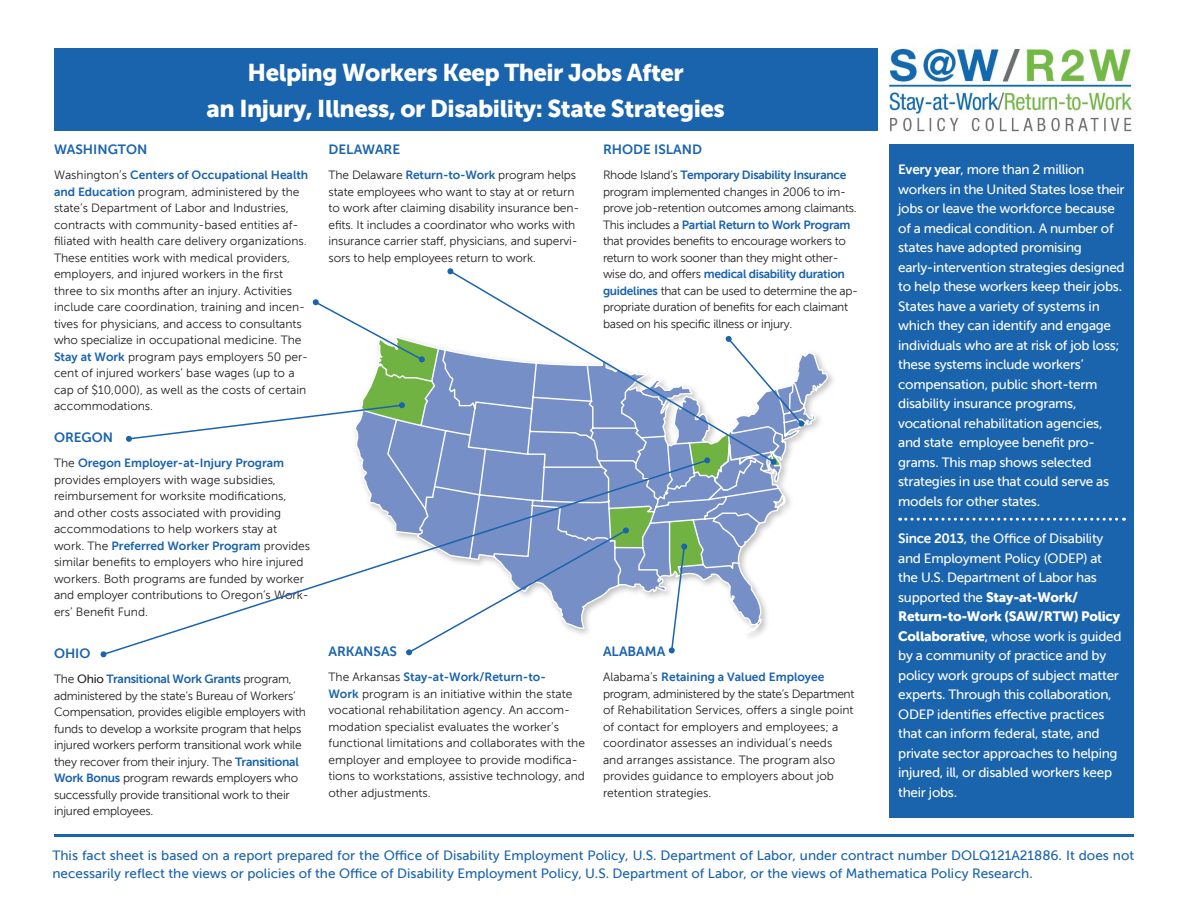
<style>
.page{position:relative;width:1188px;height:918px;background:#fff}
.page>*{position:absolute;margin:0;border:0;box-sizing:border-box;transform-origin:0 0}
.t1{font:24px/36px "Museo Sans 900";letter-spacing:-.02em;color:#fff;text-align:center}
.t2{font:13.5px/19.5px "Museo Sans 500";letter-spacing:-.02em;color:#fff}
.t3{font:13.5px/18px "Museo Sans 500";color:#1a63ad}
.state{font:13.5px "Museo Sans 700";color:#1a63ad}
.t4{font:12px/16.5px "Museo Sans 300";color:#231f20}
.t5{font:12px/16.5px "Museo Sans 300";letter-spacing:-.025em;color:#231f20}
.t6{font:12px/16.5px "Museo Sans 300";letter-spacing:-.02em;color:#231f20}
.s1{font-family:"Museo Sans 700";color:#1a63ad}
.s2{font-family:"Museo Sans 500"}
.s3{font-family:"Museo Sans 700"}
.s4{font-family:"Museo Sans 900"}
</style>
<div class="page">
<div style="left:54px;top:49px;width:824px;height:82px;background:#1a63ad"></div>
<hr style="left:54px;top:834px;width:1080px;height:3px;background:#1a63ad">
<svg style="left:101px;top:651px;width:6px;height:6px"></svg>
<svg style="left:447px;top:268px;width:6px;height:6px"></svg>
<div style="left:889px;top:144px;width:245px;height:673px;background:#1a63ad"></div>
<svg style="left:126px;top:299px;width:702px;height:356px"></svg>
<img style="left:890px;top:45px;width:245px;height:87px">
<p class="t1" style="left:207px;top:54px;width:520px">Helping Workers Keep Their Jobs After<br>an Injury, Illness, or Disability: State Strategies</p>
<p class="state" style="left:54px;top:141px;width:95px">WASHINGTON</p>
<p class="t4" style="left:54px;top:167px;width:256px">Washington’s <span class="s1">Centers of Occupational Health and Education</span> program, administered by the state’s Department of Labor and Industries, contracts with community-based entities af&shy;filiated with health care delivery organizations.<br>These entities work with medical providers, employers, and injured workers in the first three to six months after an injury. Activities include care coordination, training and incen&shy;tives for physicians, and access to consultants who specialize in occupational medicine. The <span class="s1">Stay at Work</span> program pays employers 50 per&shy;cent of injured workers’ base wages (up to a cap of $10,000), as well as the costs of certain accommodations.</p>
<p class="state" style="left:54px;top:429px;width:61px">OREGON</p>
<p class="t4" style="left:54px;top:455px;width:258px">The <span class="s1">Oregon Employer-at-Injury Program </span>provides employers with wage subsidies, reimbursement for worksite modifications,<br>and other costs associated with providing accommodations to help workers stay at work. The <span class="s1">Preferred Worker Program</span> provides similar benefits to employers who hire injured workers. Both programs are funded by worker and employer contributions to Oregon’s Work&shy;ers’ Benefit Fund.</p>
<p class="state" style="left:54px;top:645px;width:38px">OHIO</p>
<p class="t6" style="left:54px;top:671px;width:254px">The <span class="s2">Ohio</span> <span class="s1">Transitional Work Grants</span> program, administered by the state’s Bureau of Workers’ Compensation, provides eligible employers with funds to develop a worksite program that helps injured workers perform transitional work while they recover from their injury. The <span class="s1">Transitional Work Bonus</span> program rewards employers who successfully provide transitional work to their injured employees.</p>
<p class="state" style="left:328px;top:141px;width:73px">DELAWARE</p>
<p class="t4" style="left:328px;top:167px;width:252px">The Delaware <span class="s1">Return-to-Work</span> program helps state employees who want to stay at or return to work after claiming disability insurance ben&shy;efits. It includes a coordinator who works with insurance carrier staff, physicians, and supervi&shy;sors to help employees return to work.</p>
<p class="state" style="left:603px;top:141px;width:101px">RHODE ISLAND</p>
<p class="t5" style="left:603px;top:167px;width:257px">Rhode Island’s <span class="s1">Temporary Disability Insurance </span>program implemented changes in 2006 to im&shy;prove job-retention outcomes among claimants.<br>This includes a <span class="s1">Partial Return to Work Program </span>that provides benefits to encourage workers to return to work sooner than they might other&shy;wise do, and offers <span class="s1">medical disability duration guidelines</span> that can be used to determine the ap&shy;propriate duration of benefits for each claimant based on his specific illness or injury.</p>
<p class="state" style="left:328px;top:644px;width:70px">ARKANSAS</p>
<p class="t4" style="left:328px;top:669px;width:258px">The Arkansas <span class="s1">Stay-at-Work/Return-to-<br>Work</span> program is an initiative within the state vocational rehabilitation agency. An accom&shy;modation specialist evaluates the worker’s functional limitations and collaborates with the employer and employee to provide modifica&shy;tions to workstations, assistive technology, and other adjustments.</p>
<p class="state" style="left:603px;top:644px;width:64px">ALABAMA</p>
<p class="t4" style="left:603px;top:669px;width:253px">Alabama’s <span class="s1">Retaining a Valued Employee </span>program, administered by the state’s Department of Rehabilitation Services, offers a single point of contact for employers and employees; a coordinator assesses an individual’s needs and arranges assistance. The program also provides guidance to employers about job retention strategies.</p>
<p class="t2" style="left:898px;top:160px;width:228px"><span class="s3">Every year</span>, more than 2 million workers in the United States lose their jobs or leave the workforce because of a medical condition. A number of states have adopted promising early-intervention strategies designed to help these workers keep their jobs.<br>States have a variety of systems in which they can identify and engage individuals who are at risk of job loss; these systems include workers’ compensation, public short-term disability insurance programs, vocational rehabilitation agencies, and state employee benefit pro&shy;grams. This map shows selected strategies in use that could serve as models for other states.</p>
<p class="t2" style="left:898px;top:529px;width:225px"><span class="s3">Since 2013</span>, the Office of Disability and Employment Policy (ODEP) at the U.S. Department of Labor has supported the <span class="s4">Stay-at-Work/ Return-to-Work (SAW/RTW) Policy Collaborative</span>, whose work is guided by a community of practice and by policy work groups of subject matter experts. Through this collaboration, ODEP identifies effective practices that can inform federal, state, and private sector approaches to helping injured, ill, or disabled workers keep their jobs.</p>
<p class="t3" style="left:52px;top:846px;width:1083px">This fact sheet is based on a report prepared for the Office of Disability Employment Policy, U.S. Department of Labor, under contract number DOLQ121A21886. It does not necessarily reflect the views or policies of the Office of Disability Employment Policy, U.S. Department of Labor, or the views of Mathematica Policy Research.</p>
</div>
